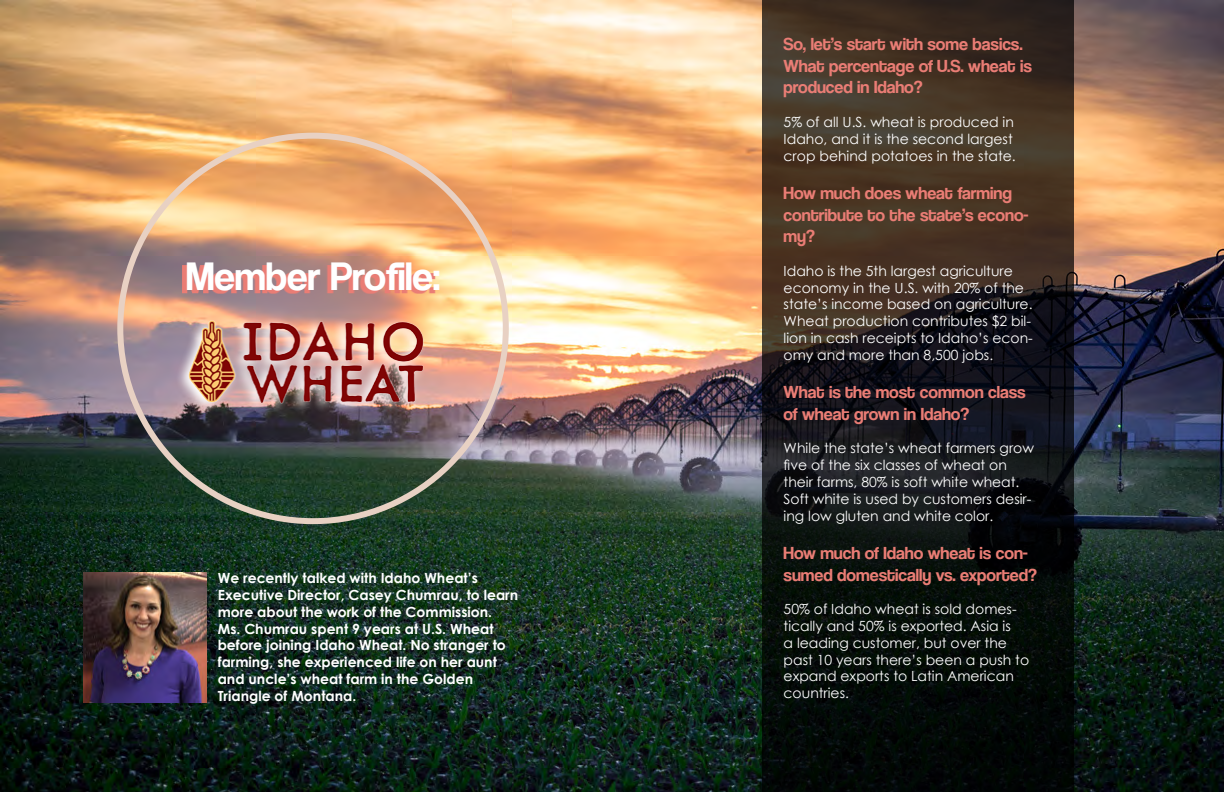
<style>
.page{position:relative;width:1224px;height:792px;background:#fff}
.page>*{position:absolute;margin:0;border:0;box-sizing:border-box;transform-origin:0 0}
.t1{font:41px "Coolvetica Rg";color:#fff}
.t2{font:18px/21.6px "Coolvetica Rg";color:#ea7d75}
.t3{font:14px/16.8px "Century Gothic";color:#fff}
.t4{font:700 14px/16.8px "Century Gothic";color:#fff}
</style>
<div class="page">
<img style="left:0;top:0;width:1224px;height:792px">
<svg style="left:762px;top:0;width:312px;height:792px;background:#211d17"></svg>
<svg style="left:182px;top:265px;width:254px;height:29px;background:#cb837b"></svg>
<svg style="left:175px;top:314px;width:252px;height:100px;background:#665862"></svg>
<img style="left:179px;top:314px;width:254px;height:93px">
<img style="left:83px;top:573px;width:124px;height:129px">
<h1 class="t1" style="left:186px;top:252px;width:255px">Member Profile:</h1>
<p class="t4" style="left:218px;top:569px;width:302px">We recently talked with Idaho Wheat’s Executive Director, Casey Chumrau, to learn more about the work of the Commission.<br>Ms. Chumrau spent 9 years at U.S. Wheat before joining Idaho Wheat. No stranger to farming, she experienced life on her aunt and uncle’s wheat farm in the Golden Triangle of Montana.</p>
<p class="t2" style="left:784px;top:33px;width:250px">So, let’s start with some basics.<br>What percentage of U.S. wheat is produced in Idaho?</p>
<p class="t3" style="left:784px;top:113px;width:234px">5% of all U.S. wheat is produced in<br>Idaho, and it is the second largest crop behind potatoes in the state.</p>
<p class="t2" style="left:784px;top:182px;width:246px">How much does wheat farming contribute to the state’s econo&shy;my?</p>
<p class="t3" style="left:784px;top:262px;width:251px">Idaho is the 5th largest agriculture economy in the U.S. with 20% of the state’s income based on agriculture.<br>Wheat production contributes $2 bil&shy;lion in cash receipts to Idaho’s econ&shy;omy and more than 8,500 jobs.</p>
<p class="t2" style="left:784px;top:381px;width:243px">What is the most common class of wheat grown in Idaho?</p>
<p class="t3" style="left:784px;top:440px;width:252px">While the state’s wheat farmers grow five of the six classes of wheat on their farms, 80% is soft white wheat.<br>Soft white is used by customers desir&shy;ing low gluten and white color.</p>
<p class="t2" style="left:784px;top:542px;width:255px">How much of Idaho wheat is con&shy;sumed domestically vs. exported?</p>
<p class="t3" style="left:784px;top:601px;width:247px">50% of Idaho wheat is sold domes&shy;tically and 50% is exported. Asia is<br>a leading customer, but over the past 10 years there’s been a push to expand exports to Latin American countries.</p>
</div>
